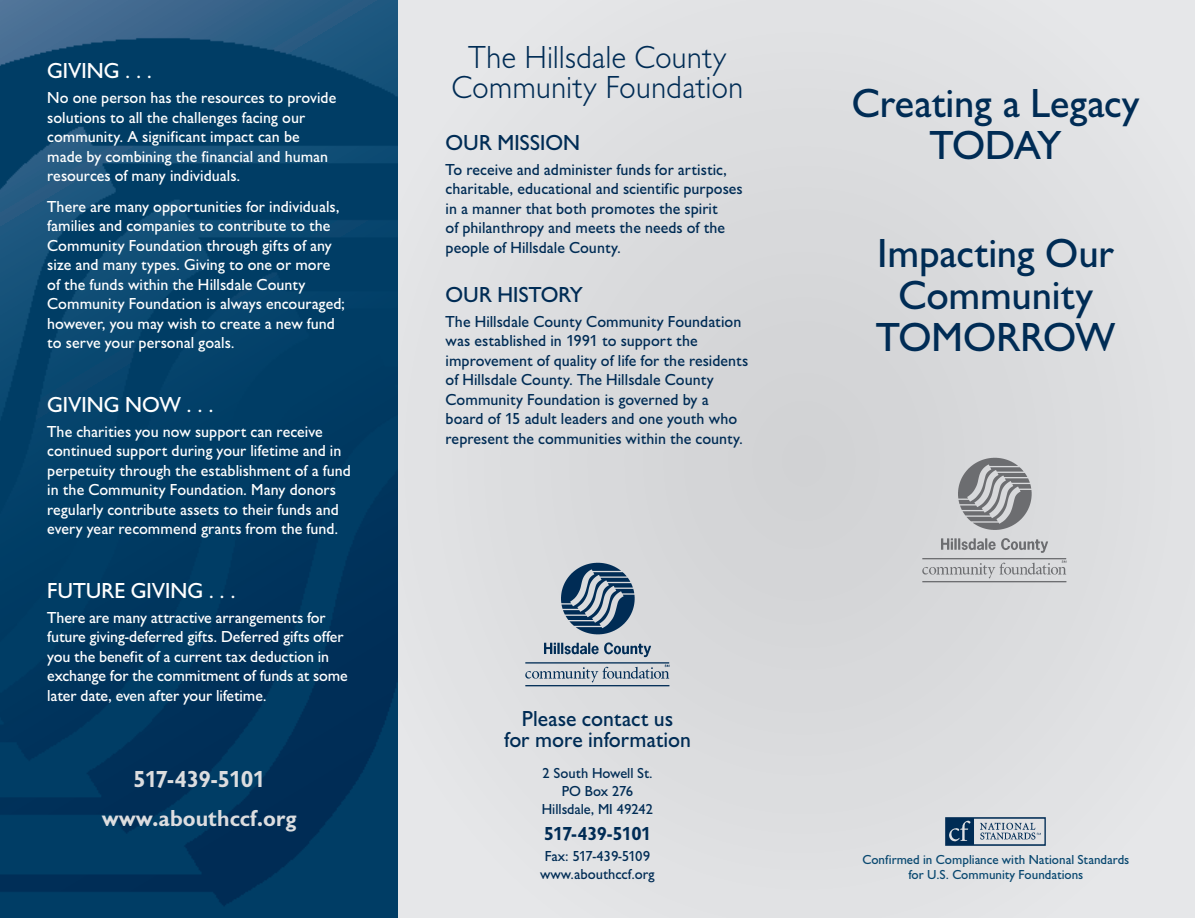
<style>
.page{position:relative;width:1195px;height:918px;background:#fff}
.page>*{position:absolute;margin:0;border:0;box-sizing:border-box;transform-origin:0 0}
.COVER_HEADER{font:42px/42px "Chantilly";letter-spacing:-.005em;color:#002c55;text-align:center}
.HEADER_2{font:300 33px/30px "Chantilly LH";letter-spacing:-.005em;color:#002c55;text-align:center}
.HEADER_2-2{font:700 24px "Chantilly";color:#dcdddf}
.HEADER_2-3{font:700 24px "Chantilly";letter-spacing:-.035em;color:#dcdddf}
.HEADER_4{font:22.5px "Chantilly";color:#fff}
.HEADER_3{font:22.5px/21px "Chantilly";color:#002c55;text-align:center}
.HEADER_4-2{font:22.5px "Chantilly";color:#002c55}
.t1{font:700 19.5px "Chantilly";letter-spacing:-.035em;color:#002c55}
.BODY{font:16.5px/19.5px "Chantilly";color:#fff}
.BODY-2{font:16.5px/19.5px "Chantilly";letter-spacing:.005em;color:#002c55}
.t2{font:15px "Chantilly";color:#002c55}
.t3{font:13.5px/15px "Chantilly";color:#094870;text-align:center}
</style>
<div class="page">
<div style="left:0;top:0;width:398px;height:918px;background:linear-gradient(to right,#527398,#1e567e)"></div>
<img style="left:0;top:28px;width:398px;height:890px">
<div style="left:398px;top:0;width:797px;height:918px;background:#dedfe1"></div>
<img style="left:525px;top:562px;width:144px;height:125px">
<img style="left:945px;top:817px;width:101px;height:29px">
<img style="left:922px;top:458px;width:144px;height:125px">
<p class="HEADER_4" style="left:47px;top:59px;width:106px">GIVING . . .</p>
<p class="BODY" style="left:47px;top:88px;width:291px">No one person has the resources to provide solutions to all the challenges facing our community. A significant impact can be made by combining the financial and human resources of many individuals.</p>
<p class="BODY" style="left:47px;top:197px;width:299px">There are many opportunities for individuals, families and companies to contribute to the Community Foundation through gifts of any size and many types. Giving to one or more of the funds within the Hillsdale County Community Foundation is always encouraged; however, you may wish to create a new fund to serve your personal goals.</p>
<p class="HEADER_4" style="left:47px;top:392px;width:168px">GIVING NOW . . .</p>
<p class="BODY" style="left:47px;top:422px;width:305px">The charities you now support can receive continued support during your lifetime and in perpetuity through the establishment of a fund in the Community Foundation. Many donors regularly contribute assets to their funds and every year recommend grants from the fund.</p>
<p class="HEADER_4" style="left:47px;top:578px;width:190px">FUTURE GIVING . . .</p>
<p class="BODY" style="left:47px;top:608px;width:302px">There are many attractive arrangements for future giving-deferred gifts. Deferred gifts offer you the benefit of a current tax deduction in exchange for the commitment of funds at some later date, even after your lifetime.</p>
<p class="HEADER_2-3" style="left:133px;top:766px;width:134px">517-439-5101</p>
<p class="HEADER_2-2" style="left:102px;top:805px;width:196px">www.abouthccf.org</p>
<p class="HEADER_2" style="left:452px;top:43px;width:293px">The Hillsdale County<br>Community Foundation</p>
<p class="HEADER_4-2" style="left:446px;top:130px;width:136px">OUR MISSION</p>
<p class="BODY-2" style="left:446px;top:160px;width:299px">To receive and administer funds for artistic, charitable, educational and scientific purposes in a manner that both promotes the spirit<br>of philanthropy and meets the needs of the people of Hillsdale County.</p>
<p class="HEADER_4-2" style="left:446px;top:282px;width:139px">OUR HISTORY</p>
<p class="BODY-2" style="left:446px;top:312px;width:304px">The Hillsdale County Community Foundation was established in 1991 to support the improvement of quality of life for the residents of Hillsdale County. The Hillsdale County Community Foundation is governed by a board of 15 adult leaders and one youth who represent the communities within the county.</p>
<p class="HEADER_3" style="left:504px;top:708px;width:188px">Please contact us<br>for more information</p>
<p class="t2" style="left:542px;top:765px;width:112px">2 South Howell St.</p>
<p class="t2" style="left:562px;top:783px;width:73px">PO Box 276</p>
<p class="t2" style="left:542px;top:801px;width:113px">Hillsdale, MI 49242</p>
<p class="t1" style="left:544px;top:822px;width:109px">517-439-5101</p>
<p class="t2" style="left:545px;top:848px;width:107px">Fax: 517-439-5109</p>
<p class="t2" style="left:540px;top:866px;width:116px">www.abouthccf.org</p>
<p class="COVER_HEADER" style="left:852px;top:83px;width:289px">Creating a Legacy<br>TODAY</p>
<p class="COVER_HEADER" style="left:876px;top:233px;width:241px">Impacting Our<br>Community<br>TOMORROW</p>
<p class="t3" style="left:862px;top:853px;width:268px">Confirmed in Compliance with National Standards for U.S. Community Foundations</p>
</div>
